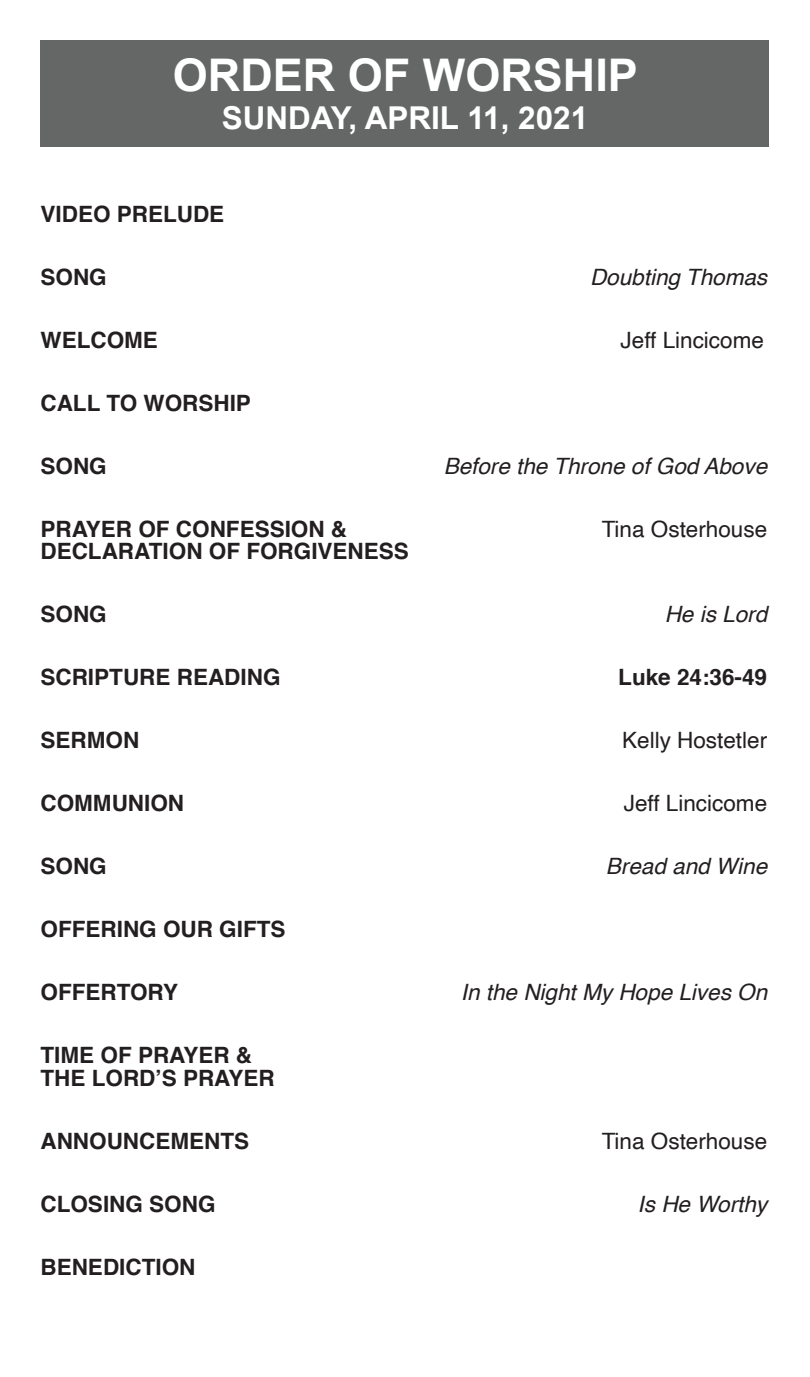
<style>
.page{position:relative;width:810px;height:1377px;background:#fff}
.page>*{position:absolute;margin:0;border:0;box-sizing:border-box;transform-origin:0 0}
.t1{font:700 45px "Arial";color:#fff}
.t2{font:700 31.5px "Arial";color:#fff}
.t3{font:700 22.5px "Helvetica";color:#231f20}
.t4{font:italic 22.5px "Helvetica";color:#231f20}
.t5{font:22.5px "Helvetica";color:#231f20}
</style>
<div class="page">
<div style="left:40px;top:40px;width:730px;height:107px;background:#656666"></div>
<p class="t1" style="left:173px;top:46px;width:467px">ORDER OF WORSHIP</p>
<p class="t2" style="left:222px;top:97px;width:368px">SUNDAY, APRIL 11, 2021</p>
<p class="t3" style="left:40px;top:196px;width:185px">VIDEO PRELUDE</p>
<p class="t3" style="left:40px;top:259px;width:68px">SONG</p>
<p class="t4" style="left:590px;top:259px;width:179px">Doubting Thomas</p>
<p class="t3" style="left:40px;top:322px;width:119px">WELCOME</p>
<p class="t5" style="left:621px;top:323px;width:145px">Jeff Lincicome</p>
<p class="t3" style="left:40px;top:385px;width:212px">CALL TO WORSHIP</p>
<p class="t3" style="left:40px;top:448px;width:68px">SONG</p>
<p class="t4" style="left:444px;top:448px;width:325px">Before the Throne of God Above</p>
<p class="t3" style="left:40px;top:511px;width:308px">PRAYER OF CONFESSION &amp;</p>
<p class="t5" style="left:602px;top:512px;width:167px">Tina Osterhouse</p>
<p class="t3" style="left:40px;top:533px;width:370px">DECLARATION OF FORGIVENESS</p>
<p class="t3" style="left:40px;top:596px;width:68px">SONG</p>
<p class="t4" style="left:665px;top:597px;width:104px">He is Lord</p>
<p class="t3" style="left:40px;top:659px;width:242px">SCRIPTURE READING</p>
<p class="t3" style="left:618px;top:659px;width:150px">Luke 24:36-49</p>
<p class="t3" style="left:40px;top:722px;width:100px">SERMON</p>
<p class="t5" style="left:622px;top:723px;width:147px">Kelly Hostetler</p>
<p class="t3" style="left:40px;top:785px;width:145px">COMMUNION</p>
<p class="t5" style="left:624px;top:786px;width:145px">Jeff Lincicome</p>
<p class="t3" style="left:40px;top:848px;width:68px">SONG</p>
<p class="t4" style="left:606px;top:849px;width:163px">Bread and Wine</p>
<p class="t3" style="left:40px;top:911px;width:247px">OFFERING OUR GIFTS</p>
<p class="t3" style="left:40px;top:974px;width:139px">OFFERTORY</p>
<p class="t4" style="left:461px;top:975px;width:308px">In the Night My Hope Lives On</p>
<p class="t3" style="left:40px;top:1037px;width:213px">TIME OF PRAYER &amp;</p>
<p class="t3" style="left:40px;top:1060px;width:236px">THE LORD’S PRAYER</p>
<p class="t3" style="left:40px;top:1123px;width:210px">ANNOUNCEMENTS</p>
<p class="t5" style="left:602px;top:1124px;width:167px">Tina Osterhouse</p>
<p class="t3" style="left:40px;top:1186px;width:177px">CLOSING SONG</p>
<p class="t4" style="left:638px;top:1186px;width:131px">Is He Worthy</p>
<p class="t3" style="left:40px;top:1249px;width:157px">BENEDICTION</p>
</div>
